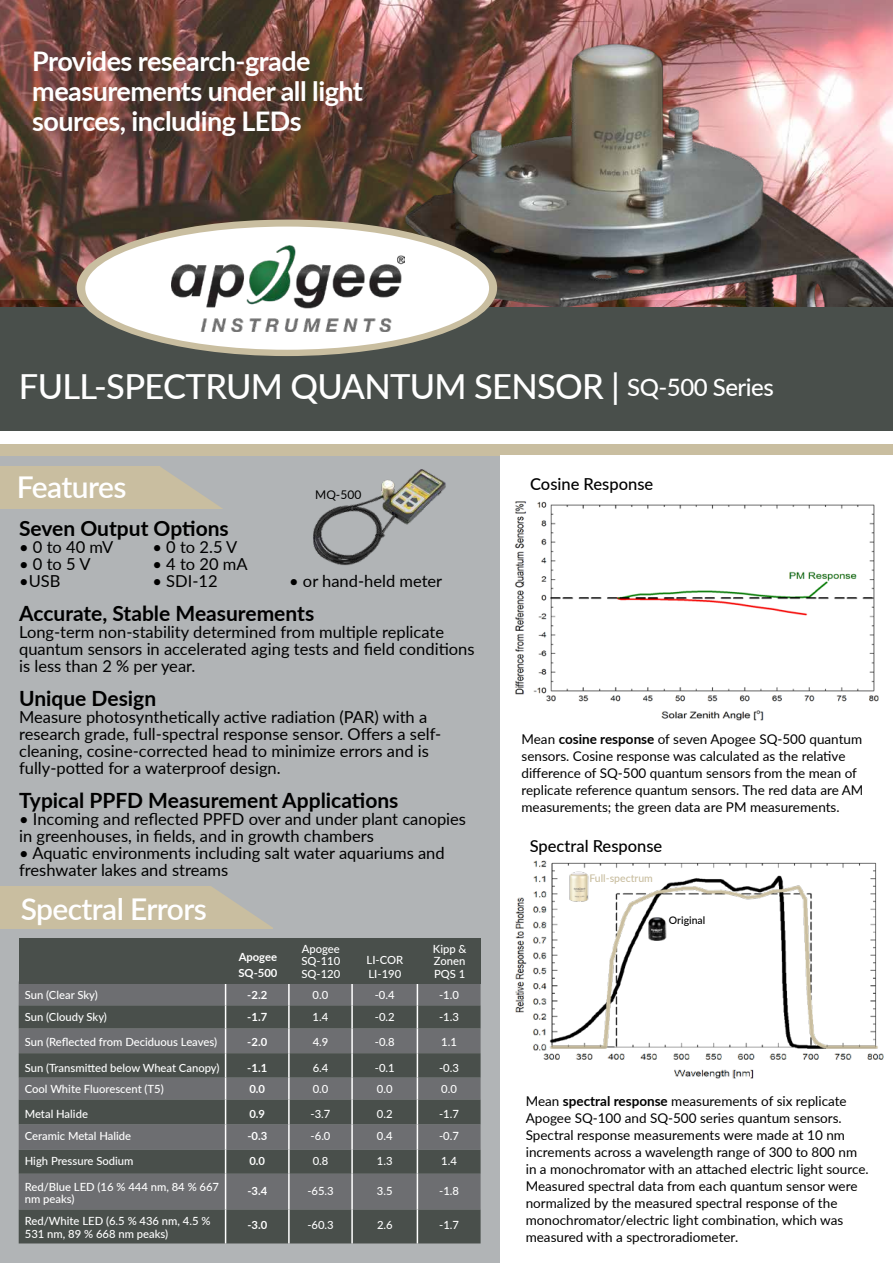
<style>
.page{position:relative;width:893px;height:1263px;background:#fff}
.page>*{position:absolute;margin:0;border:0;box-sizing:border-box;transform-origin:0 0}
.t1{font:500 34.5px "Lato";letter-spacing:-.02em;color:#fff}
.t2{font:600 30px "Lato";letter-spacing:-.02em;color:#fff}
.t3{font:700 27px/30px "Lato";letter-spacing:-.02em;color:#fff}
.t4{font:700 21px "Lato";color:#000}
.t5{font:16.5px/17px "Lato";color:#000}
.t6{font:500 16.5px "Lato";color:#000}
.t7{font:13.5px/17px "Lato";color:#000}
.t8{font:12px "Lato";color:#000}
.t9{font:500 11.25px/12.8px "Lato";color:#fff}
.t10{font:700 11.25px/15.5px "Lato";color:#fff}
.t11{font:500 10.5px "Lato";color:#c9bea0}
.t12{font:500 10.5px "Lato";color:#000}
.s1{font-size:24px}
.s2{font-weight:700}
</style>
<div class="page">
<div style="left:0;top:366px;width:893px;height:897px;background:#b1b4b6"></div>
<div style="left:0;top:886px;width:272px;height:43px;background:#c9bea0"></div>
<svg style="left:211px;top:886px;width:62px;height:43px"></svg>
<div style="left:0;top:466px;width:238px;height:42px;background:#c9bea0"></div>
<svg style="left:160px;top:466px;width:78px;height:43px"></svg>
<img style="left:313px;top:470px;width:133px;height:96px">
<svg style="left:313px;top:470px;width:96px;height:60px"></svg>
<div style="left:0;top:300px;width:893px;height:133px;background:#494f4b"></div>
<div style="left:0;top:443px;width:893px;height:13px;background:#c9bea0"></div>
<div style="left:0;top:431px;width:893px;height:13px;background:#fff"></div>
<img style="left:0;top:0;width:365px;height:307px">
<img style="left:365px;top:0;width:528px;height:307px">
<div style="left:77px;top:220px;width:420px;height:136px;background:#c9bea0;border-radius:50%"></div>
<div style="left:85px;top:227px;width:404px;height:123px;background:#fff;border-radius:50%"></div>
<img style="left:172px;top:245px;width:233px;height:86px">
<div style="left:19px;top:981px;width:462px;height:24px;background:#6d6e71"></div>
<svg style="left:19px;top:1005px;width:462px;height:238px;background:#5a5d5c"></svg>
<hr style="left:288px;top:981px;width:2px;height:24px;background:#fff">
<hr style="left:351px;top:981px;width:2px;height:24px;background:#fff">
<hr style="left:288px;top:1005px;width:2px;height:23px;background:#fff">
<hr style="left:351px;top:1005px;width:2px;height:23px;background:#fff">
<hr style="left:288px;top:1028px;width:2px;height:25px;background:#fff">
<hr style="left:351px;top:1028px;width:2px;height:25px;background:#fff">
<hr style="left:288px;top:1053px;width:2px;height:24px;background:#fff">
<hr style="left:351px;top:1053px;width:2px;height:24px;background:#fff">
<hr style="left:288px;top:1077px;width:2px;height:22px;background:#fff">
<hr style="left:351px;top:1077px;width:2px;height:22px;background:#fff">
<hr style="left:288px;top:1099px;width:2px;height:25px;background:#fff">
<hr style="left:351px;top:1099px;width:2px;height:25px;background:#fff">
<hr style="left:288px;top:1124px;width:2px;height:26px;background:#fff">
<hr style="left:351px;top:1124px;width:2px;height:26px;background:#fff">
<svg style="left:225px;top:984px;width:1px;height:190px"></svg>
<hr style="left:288px;top:1150px;width:2px;height:24px;background:#fff">
<hr style="left:351px;top:1150px;width:2px;height:24px;background:#fff">
<svg style="left:417px;top:984px;width:1px;height:190px"></svg>
<hr style="left:225px;top:1174px;width:1px;height:35px;background:#fff">
<hr style="left:288px;top:1174px;width:2px;height:35px;background:#fff">
<hr style="left:351px;top:1174px;width:2px;height:35px;background:#fff">
<hr style="left:417px;top:1174px;width:1px;height:35px;background:#fff">
<hr style="left:225px;top:1209px;width:1px;height:34px;background:#fff">
<hr style="left:288px;top:1209px;width:2px;height:34px;background:#fff">
<hr style="left:351px;top:1209px;width:2px;height:34px;background:#fff">
<hr style="left:417px;top:1209px;width:1px;height:34px;background:#fff">
<div style="left:19px;top:938px;width:461px;height:46px;background:#494f4b"></div>
<div style="left:501px;top:456px;width:392px;height:807px;background:#fff"></div>
<img style="left:515px;top:860px;width:369px;height:219px">
<img style="left:634px;top:899px;width:48px;height:53px">
<img style="left:569px;top:871px;width:20px;height:31px">
<img style="left:514px;top:501px;width:365px;height:219px">
<h3 class="t3" style="left:32px;top:45px;width:332px">Provides research-grade measurements under all light sources, including LEDs</h3>
<h1 class="t1" style="left:19px;top:361px;width:756px">FULL-SPECTRUM QUANTUM SENSOR | <span class="s1">SQ-500 Series</span></h1>
<h2 class="t2" style="left:17px;top:465px;width:111px">Features</h2>
<p class="t8" style="left:315px;top:486px;width:48px">MQ-500</p>
<h3 class="t4" style="left:19px;top:513px;width:211px">Seven Output Options</h3>
<p class="t5" style="left:19px;top:538px;width:96px">• 0 to 40 mV</p>
<p class="t5" style="left:152px;top:538px;width:86px">• 0 to 2.5 V</p>
<p class="t5" style="left:19px;top:555px;width:73px">• 0 to 5 V</p>
<p class="t5" style="left:153px;top:555px;width:97px">• 4 to 20 mA</p>
<p class="t5" style="left:19px;top:572px;width:43px">•USB</p>
<p class="t5" style="left:153px;top:572px;width:67px">• SDI-12</p>
<p class="t5" style="left:289px;top:572px;width:155px">• or hand-held meter</p>
<h3 class="t4" style="left:19px;top:598px;width:297px">Accurate, Stable Measurements</h3>
<p class="t5" style="left:19px;top:623px;width:457px">Long-term non-stability determined from multiple replicate quantum sensors in accelerated aging tests and field conditions is less than 2 % per year.</p>
<h3 class="t4" style="left:19px;top:683px;width:139px">Unique Design</h3>
<p class="t5" style="left:19px;top:708px;width:424px">Measure photosynthetically active radiation (PAR) with a research grade, full-spectral response sensor. Offers a self&shy;cleaning, cosine-corrected head to minimize errors and is fully-potted for a waterproof design.</p>
<h3 class="t4" style="left:19px;top:785px;width:381px">Typical PPFD Measurement Applications</h3>
<p class="t5" style="left:19px;top:810px;width:448px">• Incoming and reflected PPFD over and under plant canopies in greenhouses, in fields, and in growth chambers</p>
<p class="t5" style="left:19px;top:844px;width:427px">• Aquatic environments including salt water aquariums and freshwater lakes and streams</p>
<h2 class="t2" style="left:21px;top:887px;width:188px">Spectral Errors</h2>
<p class="t10" style="left:238px;top:949px;width:41px">Apogee<br>SQ-500</p>
<p class="t9" style="left:301px;top:941px;width:40px;text-align:justify">Apogee SQ-110<br>SQ-120</p>
<p class="t9" style="left:367px;top:952px;width:38px;line-height:14.2px">LI-COR<br>LI-190</p>
<p class="t9" style="left:433px;top:941px;width:35px;text-align:justify">Kipp &amp; Zonen PQS 1</p>
<p class="t9" style="left:25px;top:988px;width:75px">Sun (Clear Sky)</p>
<p class="t10" style="left:247px;top:987px;width:21px">-2.2</p>
<p class="t9" style="left:313px;top:988px;width:17px">0.0</p>
<p class="t9" style="left:375px;top:988px;width:21px">-0.4</p>
<p class="t9" style="left:439px;top:988px;width:21px">-1.0</p>
<p class="t9" style="left:25px;top:1010px;width:84px">Sun (Cloudy Sky)</p>
<p class="t10" style="left:247px;top:1008px;width:21px">-1.7</p>
<p class="t9" style="left:313px;top:1010px;width:17px">1.4</p>
<p class="t9" style="left:375px;top:1010px;width:21px">-0.2</p>
<p class="t9" style="left:439px;top:1010px;width:21px">-1.3</p>
<p class="t9" style="left:25px;top:1035px;width:194px">Sun (Reflected from Deciduous Leaves)</p>
<p class="t10" style="left:247px;top:1034px;width:21px">-2.0</p>
<p class="t9" style="left:313px;top:1035px;width:17px">4.9</p>
<p class="t9" style="left:375px;top:1035px;width:21px">-0.8</p>
<p class="t9" style="left:441px;top:1035px;width:17px">1.1</p>
<p class="t9" style="left:25px;top:1061px;width:196px">Sun (Transmitted below Wheat Canopy)</p>
<p class="t10" style="left:247px;top:1059px;width:21px">-1.1</p>
<p class="t9" style="left:313px;top:1061px;width:17px">6.4</p>
<p class="t9" style="left:375px;top:1061px;width:21px">-0.1</p>
<p class="t9" style="left:439px;top:1061px;width:21px">-0.3</p>
<p class="t9" style="left:25px;top:1082px;width:141px">Cool White Fluorescent (T5)</p>
<p class="t10" style="left:249px;top:1080px;width:17px">0.0</p>
<p class="t9" style="left:313px;top:1082px;width:17px">0.0</p>
<p class="t9" style="left:377px;top:1082px;width:17px">0.0</p>
<p class="t9" style="left:441px;top:1082px;width:17px">0.0</p>
<p class="t9" style="left:25px;top:1107px;width:65px">Metal Halide</p>
<p class="t10" style="left:249px;top:1106px;width:17px">0.9</p>
<p class="t9" style="left:311px;top:1107px;width:21px">-3.7</p>
<p class="t9" style="left:377px;top:1107px;width:17px">0.2</p>
<p class="t9" style="left:439px;top:1107px;width:21px">-1.7</p>
<p class="t9" style="left:25px;top:1129px;width:108px">Ceramic Metal Halide</p>
<p class="t10" style="left:247px;top:1127px;width:21px">-0.3</p>
<p class="t9" style="left:311px;top:1129px;width:21px">-6.0</p>
<p class="t9" style="left:377px;top:1129px;width:17px">0.4</p>
<p class="t9" style="left:439px;top:1129px;width:21px">-0.7</p>
<p class="t9" style="left:25px;top:1154px;width:110px">High Pressure Sodium</p>
<p class="t10" style="left:249px;top:1153px;width:17px">0.0</p>
<p class="t9" style="left:313px;top:1154px;width:17px">0.8</p>
<p class="t9" style="left:377px;top:1154px;width:17px">1.3</p>
<p class="t9" style="left:441px;top:1154px;width:17px">1.4</p>
<p class="t9" style="left:25px;top:1180px;width:196px">Red/Blue LED (16 % 444 nm, 84 % 667 nm peaks)</p>
<p class="t10" style="left:247px;top:1183px;width:21px">-3.4</p>
<p class="t9" style="left:307px;top:1184px;width:28px">-65.3</p>
<p class="t9" style="left:377px;top:1184px;width:17px">3.5</p>
<p class="t9" style="left:439px;top:1184px;width:21px">-1.8</p>
<p class="t9" style="left:25px;top:1214px;width:187px">Red/White LED (6.5 % 436 nm, 4.5 %<br>531 nm, 89 % 668 nm peaks)</p>
<p class="t10" style="left:247px;top:1217px;width:21px">-3.0</p>
<p class="t9" style="left:307px;top:1218px;width:28px">-60.3</p>
<p class="t9" style="left:377px;top:1218px;width:17px">2.6</p>
<p class="t9" style="left:439px;top:1218px;width:21px">-1.7</p>
<p class="t6" style="left:530px;top:472px;width:125px">Cosine Response</p>
<p class="t7" style="left:521px;top:730px;width:343px">Mean <span class="s2">cosine response</span> of seven Apogee SQ-500 quantum sensors. Cosine response was calculated as the relative difference of SQ-500 quantum sensors from the mean of replicate reference quantum sensors. The red data are AM measurements; the green data are PM measurements.</p>
<p class="t6" style="left:530px;top:834px;width:134px">Spectral Response</p>
<p class="t11" style="left:589px;top:870px;width:65px">Full-spectrum</p>
<p class="t12" style="left:669px;top:913px;width:38px">Original</p>
<p class="t7" style="left:526px;top:1092px;width:344px">Mean <span class="s2">spectral response</span> measurements of six replicate Apogee SQ-100 and SQ-500 series quantum sensors.<br>Spectral response measurements were made at 10 nm increments across a wavelength range of 300 to 800 nm in a monochromator with an attached electric light source.<br>Measured spectral data from each quantum sensor were normalized by the measured spectral response of the monochromator/electric light combination, which was measured with a spectroradiometer.</p>
</div>
